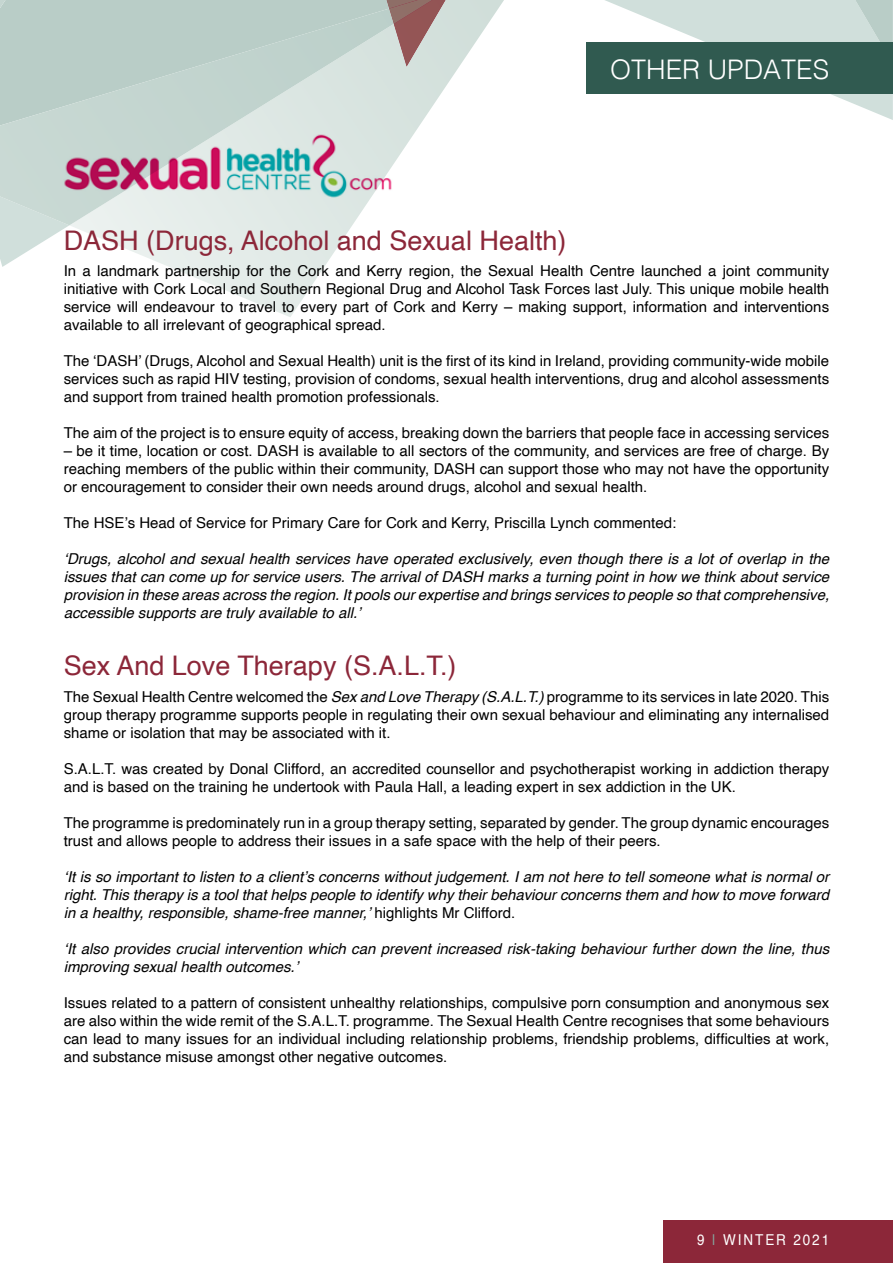
<style>
.page{position:relative;width:893px;height:1263px;background:#fff}
.page>*{position:absolute;margin:0;border:0;box-sizing:border-box;transform-origin:0 0}
.t1{font:27px "Helvetica";color:#8c2739}
.t2{font:300 27px "Helvetica";color:#fff}
.t3{font:15px/18px "Helvetica";color:#000;text-align:justify}
.t4{font:italic 15px/18px "Helvetica";color:#000;text-align:justify}
.t5{font:15px "Helvetica";letter-spacing:.14em;color:#fff;scale:.9 1}
.s1{font-style:italic}
.s2{font-style:normal}
.s3{color:#85a8a0}
</style>
<div class="page">
<svg style="left:604px;top:0;width:289px;height:120px"></svg>
<svg style="left:69px;top:0;width:435px;height:317px"></svg>
<svg style="left:1px;top:225px;width:68px;height:42px"></svg>
<div style="left:1px;top:0;width:386px;height:9px;background:#b9cdc7"></div>
<svg style="left:1px;top:0;width:5px;height:8px"></svg>
<svg style="left:1px;top:9px;width:393px;height:216px;background:#c7d7d2"></svg>
<svg style="left:387px;top:0;width:59px;height:67px;background:#b29d9a"></svg>
<div style="left:663px;top:1220px;width:230px;height:43px;background:#8c2739"></div>
<img style="left:59px;top:126px;width:336px;height:74px">
<div style="left:587px;top:43px;width:306px;height:51px;background:#305a50"></div>
<h1 class="t2" style="left:610px;top:46px;width:221px">OTHER UPDATES</h1>
<h1 class="t1" style="left:64px;top:220px;width:504px">DASH (Drugs, Alcohol and Sexual Health)</h1>
<p class="t3" style="left:64px;top:263px;width:767px">In a landmark partnership for the Cork and Kerry region, the Sexual Health Centre launched a joint community initiative with Cork Local and Southern Regional Drug and Alcohol Task Forces last July. This unique mobile health service will endeavour to travel to every part of Cork and Kerry – making support, information and interventions available to all irrelevant of geographical spread.</p>
<p class="t3" style="left:64px;top:353px;width:767px">The ‘DASH’ (Drugs, Alcohol and Sexual Health) unit is the first of its kind in Ireland, providing community-wide mobile services such as rapid HIV testing, provision of condoms, sexual health interventions, drug and alcohol assessments and support from trained health promotion professionals.</p>
<p class="t3" style="left:64px;top:425px;width:767px">The aim of the project is to ensure equity of access, breaking down the barriers that people face in accessing services</p>
<p class="t3" style="left:64px;top:443px;width:767px">– be it time, location or cost. DASH is available to all sectors of the community, and services are free of charge. By reaching members of the public within their community, DASH can support those who may not have the opportunity or encouragement to consider their own needs around drugs, alcohol and sexual health.</p>
<p class="t3" style="left:64px;top:515px;width:614px">The HSE’s Head of Service for Primary Care for Cork and Kerry, Priscilla Lynch commented:</p>
<p class="t4" style="left:64px;top:550px;width:767px">‘Drugs, alcohol and sexual health services have operated exclusively, even though there is a lot of overlap in the issues that can come up for service users. The arrival of DASH marks a turning point in how we think about service provision in these areas across the region. It pools our expertise and brings services to people so that comprehensive, accessible supports are truly available to all.’</p>
<h1 class="t1" style="left:64px;top:645px;width:394px">Sex And Love Therapy (S.A.L.T.)</h1>
<p class="t3" style="left:64px;top:688px;width:767px">The Sexual Health Centre welcomed the <span class="s1">Sex and Love Therapy (S.A.L.T.)</span> programme to its services in late 2020. This group therapy programme supports people in regulating their own sexual behaviour and eliminating any internalised shame or isolation that may be associated with it.</p>
<p class="t3" style="left:64px;top:760px;width:767px">S.A.L.T. was created by Donal Clifford, an accredited counsellor and psychotherapist working in addiction therapy and is based on the training he undertook with Paula Hall, a leading expert in sex addiction in the UK.</p>
<p class="t3" style="left:64px;top:814px;width:767px">The programme is predominately run in a group therapy setting, separated by gender. The group dynamic encourages trust and allows people to address their issues in a safe space with the help of their peers.</p>
<p class="t4" style="left:64px;top:868px;width:767px">‘It is so important to listen to a client’s concerns without judgement. I am not here to tell someone what is normal or right. This therapy is a tool that helps people to identify why their behaviour concerns them and how to move forward in a healthy, responsible, shame-free manner,’ <span class="s2">highlights Mr Clifford.</span></p>
<p class="t4" style="left:64px;top:940px;width:767px">‘It also provides crucial intervention which can prevent increased risk-taking behaviour further down the line, thus improving sexual health outcomes.’</p>
<p class="t3" style="left:64px;top:994px;width:767px">Issues related to a pattern of consistent unhealthy relationships, compulsive porn consumption and anonymous sex are also within the wide remit of the S.A.L.T. programme. The Sexual Health Centre recognises that some behaviours can lead to many issues for an individual including relationship problems, friendship problems, difficulties at work, and substance misuse amongst other negative outcomes.</p>
<p class="t5" style="left:697px;top:1228px;width:148px">9 <span class="s3">|</span> WINTER 2021</p>
</div>
